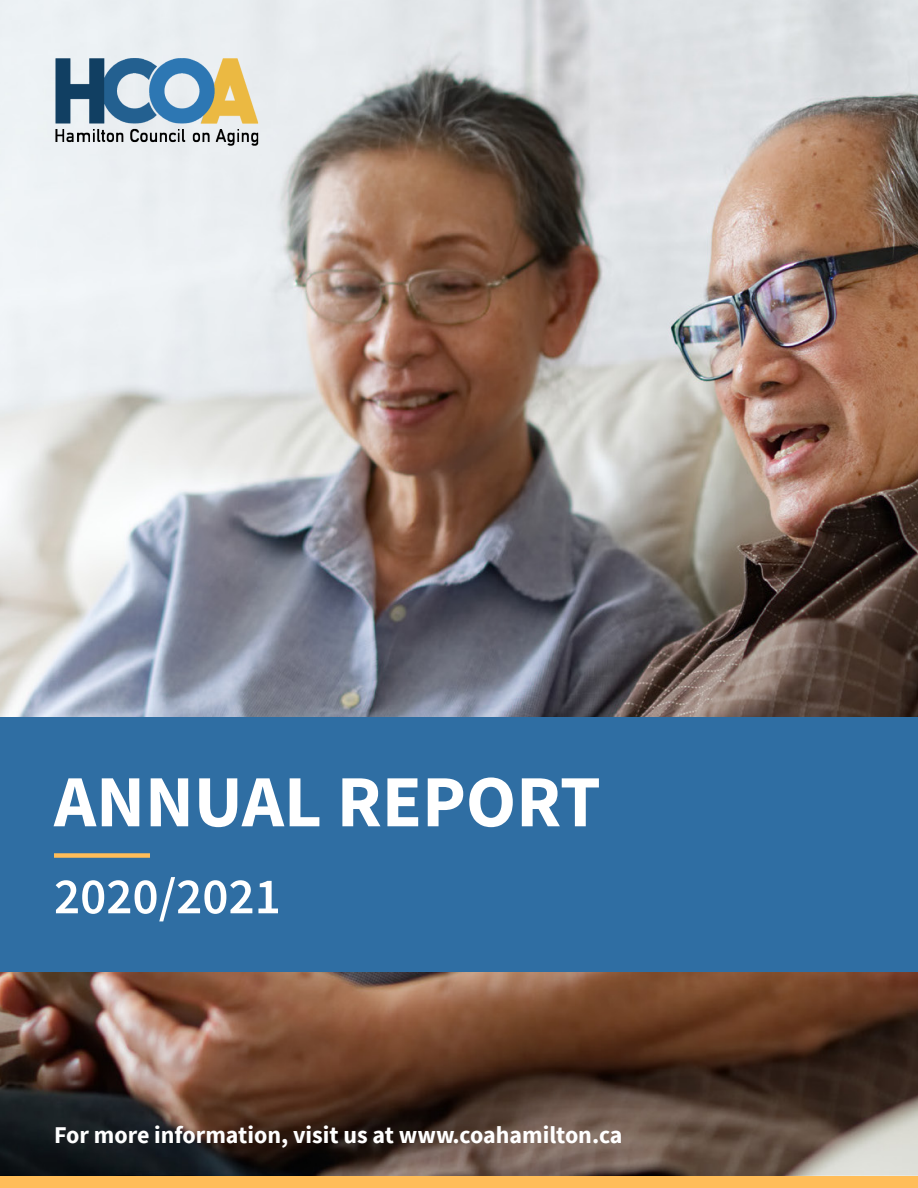
<style>
.page{position:relative;width:918px;height:1188px;background:#fff}
.page>*{position:absolute;margin:0;border:0;box-sizing:border-box;transform-origin:0 0}
.Body_Copy{font:700 73.5px "Source Sans Pro";color:#fff}
.Body_Copy-2{font:600 51px "Source Sans Pro";color:#fff}
.Body_Copy-3{font:700 24px "Source Sans Pro";color:#fff}
</style>
<div class="page">
<img style="left:0;top:0;width:918px;height:1176px">
<div style="left:0;top:717px;width:918px;height:255px;background:#2f6ea3"></div>
<div style="left:0;top:1176px;width:918px;height:12px;background:#ffbd59"></div>
<img style="left:54px;top:54px;width:206px;height:95px">
<div style="left:54px;top:853px;width:96px;height:5px;background:#ffbd59"></div>
<p class="Body_Copy" style="left:54px;top:752px;width:548px">ANNUAL REPORT</p>
<p class="Body_Copy-2" style="left:54px;top:863px;width:228px">2020/2021</p>
<p class="Body_Copy-3" style="left:54px;top:1119px;width:570px">For more information, visit us at www.coahamilton.ca</p>
</div>
